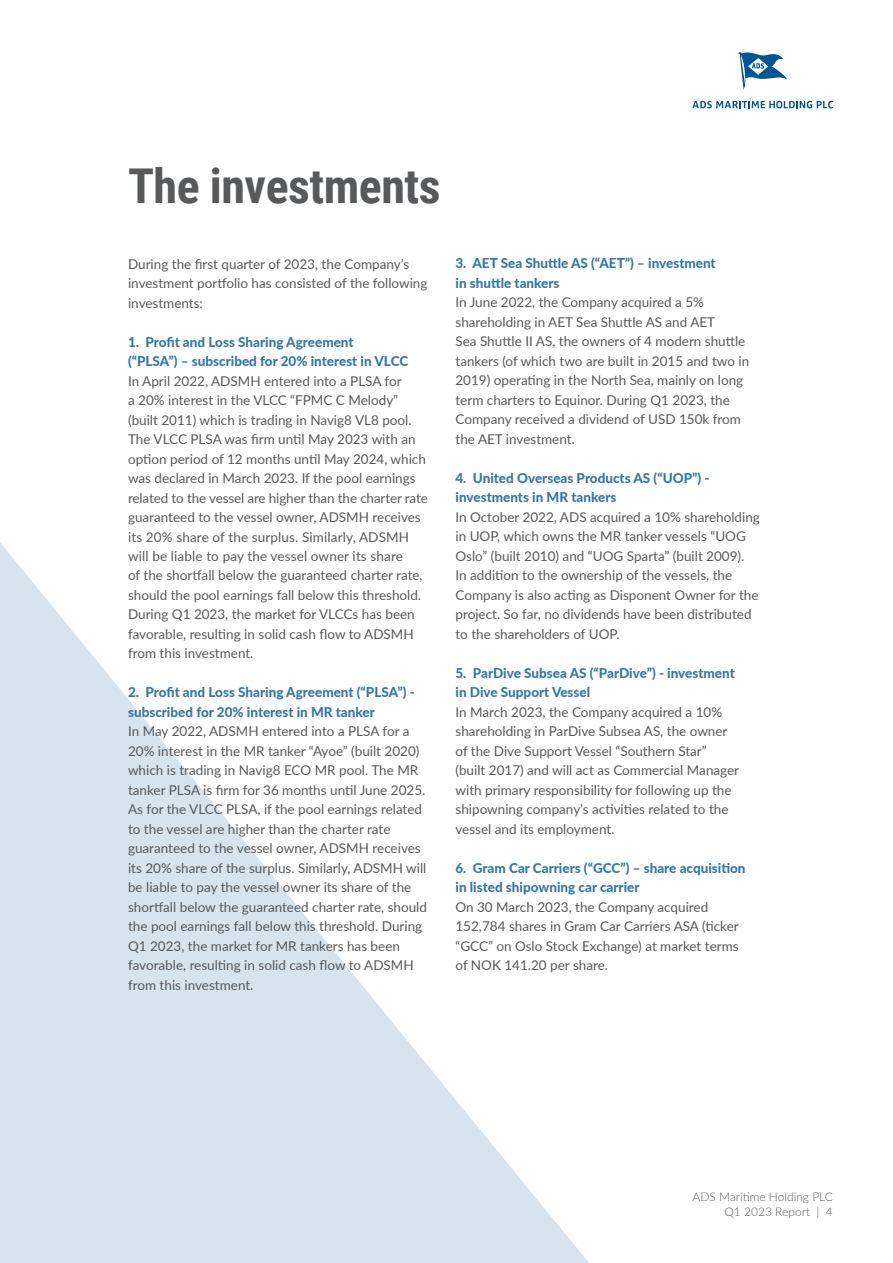
<style>
.page{position:relative;width:893px;height:1263px;background:#fff}
.page>*{position:absolute;margin:0;border:0;box-sizing:border-box;transform-origin:0 0}
.t1{font:700 48px "Roboto Condensed";letter-spacing:-.01em;color:#58595b}
.t2{font:13.5px/19.5px "Lato";color:#58595b}
.t3{font:800 13.5px/19.5px "Lato";color:#3377ab}
.t4{font:300 12px/14.4px "Lato";color:#58595b;text-align:right}
</style>
<div class="page">
<svg style="left:0;top:543px;width:589px;height:720px"></svg>
<svg style="left:692px;top:101px;width:141px;height:7px"></svg>
<svg style="left:738px;top:52px;width:49px;height:38px"></svg>
<h1 class="t1" style="left:128px;top:153px;width:314px">The investments</h1>
<p class="t2" style="left:128px;top:253px;width:301px">During the first quarter of 2023, the Company’s investment portfolio has consisted of the following investments:</p>
<p class="t3" style="left:128px;top:331px;width:282px">1. Profit and Loss Sharing Agreement<br>(“PLSA”) – subscribed for 20% interest in VLCC</p>
<p class="t2" style="left:128px;top:370px;width:301px">In April 2022, ADSMH entered into a PLSA for<br>a 20% interest in the VLCC “FPMC C Melody” (built 2011) which is trading in Navig8 VL8 pool.<br>The VLCC PLSA was firm until May 2023 with an option period of 12 months until May 2024, which was declared in March 2023. If the pool earnings related to the vessel are higher than the charter rate guaranteed to the vessel owner, ADSMH receives its 20% share of the surplus. Similarly, ADSMH will be liable to pay the vessel owner its share<br>of the shortfall below the guaranteed charter rate, should the pool earnings fall below this threshold.<br>During Q1 2023, the market for VLCCs has been favorable, resulting in solid cash flow to ADSMH from this investment.</p>
<p class="t3" style="left:128px;top:682px;width:288px">2. Profit and Loss Sharing Agreement (“PLSA”) - subscribed for 20% interest in MR tanker</p>
<p class="t2" style="left:128px;top:721px;width:300px">In May 2022, ADSMH entered into a PLSA for a 20% interest in the MR tanker “Ayoe” (built 2020) which is trading in Navig8 ECO MR pool. The MR tanker PLSA is firm for 36 months until June 2025.<br>As for the VLCC PLSA, if the pool earnings related to the vessel are higher than the charter rate guaranteed to the vessel owner, ADSMH receives its 20% share of the surplus. Similarly, ADSMH will be liable to pay the vessel owner its share of the shortfall below the guaranteed charter rate, should the pool earnings fall below this threshold. During Q1 2023, the market for MR tankers has been favorable, resulting in solid cash flow to ADSMH from this investment.</p>
<p class="t3" style="left:455px;top:253px;width:262px">3. AET Sea Shuttle AS (“AET”) – investment in shuttle tankers</p>
<p class="t2" style="left:455px;top:292px;width:295px">In June 2022, the Company acquired a 5% shareholding in AET Sea Shuttle AS and AET<br>Sea Shuttle II AS, the owners of 4 modern shuttle tankers (of which two are built in 2015 and two in 2019) operating in the North Sea, mainly on long term charters to Equinor. During Q1 2023, the Company received a dividend of USD 150k from the AET investment.</p>
<p class="t3" style="left:455px;top:468px;width:255px">4. United Overseas Products AS (“UOP”) - investments in MR tankers</p>
<p class="t2" style="left:455px;top:507px;width:306px">In October 2022, ADS acquired a 10% shareholding in UOP, which owns the MR tanker vessels “UOG Oslo” (built 2010) and “UOG Sparta” (built 2009).<br>In addition to the ownership of the vessels, the Company is also acting as Disponent Owner for the project. So far, no dividends have been distributed to the shareholders of UOP.</p>
<p class="t3" style="left:455px;top:662px;width:281px">5. ParDive Subsea AS (“ParDive”) - investment in Dive Support Vessel</p>
<p class="t2" style="left:455px;top:701px;width:285px">In March 2023, the Company acquired a 10% shareholding in ParDive Subsea AS, the owner of the Dive Support Vessel “Southern Star” (built 2017) and will act as Commercial Manager with primary responsibility for following up the shipowning company’s activities related to the vessel and its employment.</p>
<p class="t3" style="left:455px;top:857px;width:292px">6. Gram Car Carriers (“GCC”) – share acquisition in listed shipowning car carrier</p>
<p class="t2" style="left:455px;top:896px;width:285px">On 30 March 2023, the Company acquired 152,784 shares in Gram Car Carriers ASA (ticker “GCC” on Oslo Stock Exchange) at market terms of NOK 141.20 per share.</p>
<p class="t4" style="left:693px;top:1189px;width:142px">ADS Maritime Holding PLC<br>Q1 2023 Report | 4</p>
</div>
